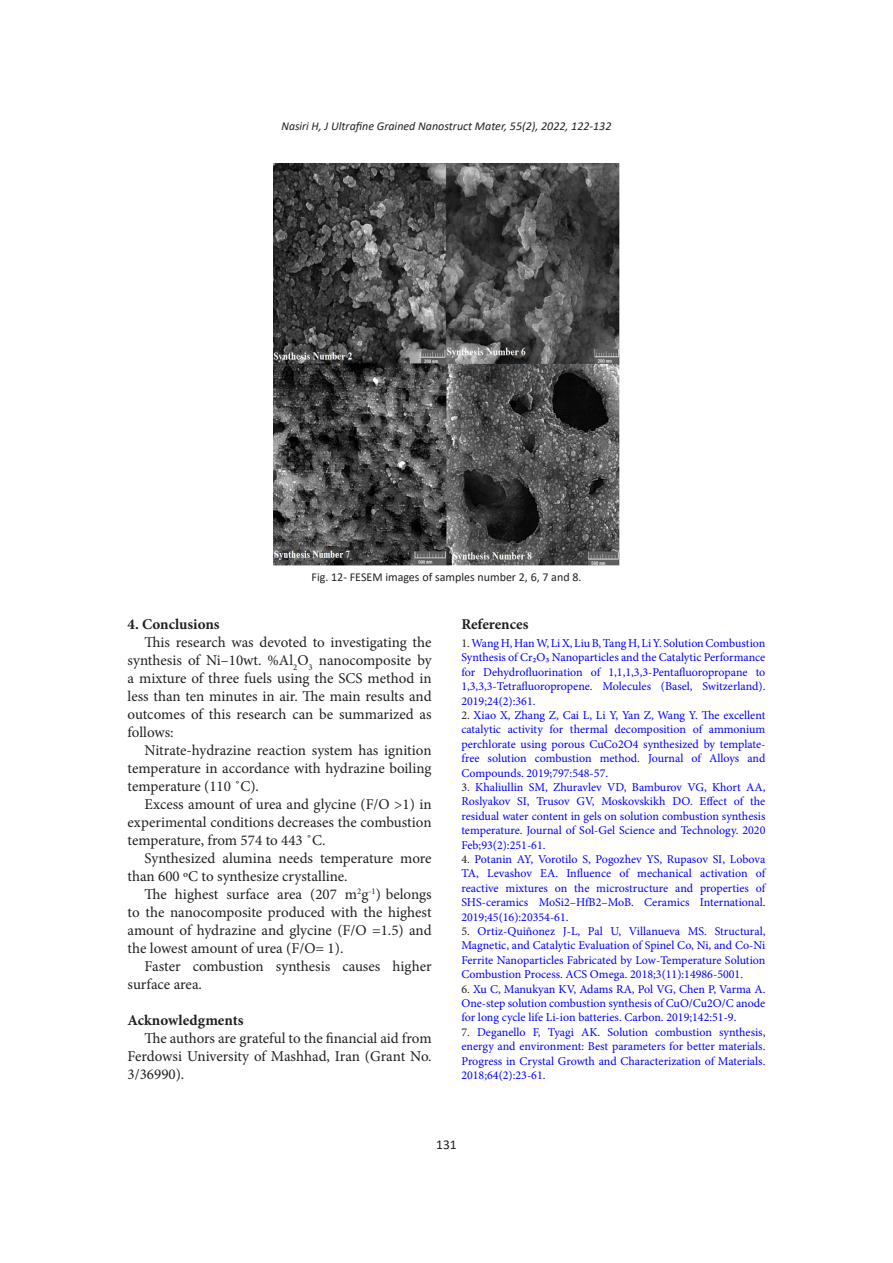
<style>
.page{position:relative;width:893px;height:1263px;background:#fff}
.page>*{position:absolute;margin:0;border:0;box-sizing:border-box;transform-origin:0 0}
.List_Paragraph{font:15px/18px "Minion Pro";color:#231f20;text-align:justify}
.List_Paragraph-2{font:700 15px "Minion Pro";color:#231f20}
.t1{font:13.5px "Calibri";color:#231f20}
.EndNote_Bibliography{font:12px/14.4px "Minion Pro";color:#00f;text-align:justify}
.t2{font:italic 12px "Calibri";color:#231f20}
.t3{font:12px "Calibri";color:#231f20}
.s1{color:#231f20}
</style>
<div class="page">
<img style="left:273px;top:163px;width:347px;height:403px">
<p class="t2" style="left:282px;top:118px;width:331px">Nasiri H, J Ultrafine Grained Nanostruct Mater, 55(2), 2022, 122-132</p>
<p class="t3" style="left:312px;top:569px;width:271px">Fig. 12- FESEM images of samples number 2, 6, 7 and 8.</p>
<p class="List_Paragraph-2" style="left:461px;top:614px;width:69px">References</p>
<p class="EndNote_Bibliography" style="left:461px;top:636px;width:306px"><span class="s1">1.</span> Wang H, Han W, Li X, Liu B, Tang H, Li Y. Solution Combustion Synthesis of Cr₂O₃ Nanoparticles and the Catalytic Performance for Dehydrofluorination of 1,1,1,3,3-Pentafluoropropane to 1,3,3,3-Tetrafluoropropene. Molecules (Basel, Switzerland).<br>2019;24(2):361.</p>
<p class="EndNote_Bibliography" style="left:461px;top:708px;width:306px"><span class="s1">2.</span> Xiao X, Zhang Z, Cai L, Li Y, Yan Z, Wang Y. The excellent catalytic activity for thermal decomposition of ammonium perchlorate using porous CuCo2O4 synthesized by template&shy;free solution combustion method. Journal of Alloys and Compounds. 2019;797:548-57.</p>
<p class="EndNote_Bibliography" style="left:461px;top:780px;width:306px"><span class="s1">3.</span> Khaliullin SM, Zhuravlev VD, Bamburov VG, Khort AA, Roslyakov SI, Trusov GV, Moskovskikh DO. Effect of the residual water content in gels on solution combustion synthesis temperature. Journal of Sol-Gel Science and Technology. 2020<br>Feb;93(2):251-61.</p>
<p class="EndNote_Bibliography" style="left:461px;top:852px;width:306px"><span class="s1">4.</span> Potanin AY, Vorotilo S, Pogozhev YS, Rupasov SI, Lobova TA, Levashov EA. Influence of mechanical activation of reactive mixtures on the microstructure and properties of SHS-ceramics MoSi2–HfB2–MoB. Ceramics International.<br>2019;45(16):20354-61.</p>
<p class="EndNote_Bibliography" style="left:461px;top:924px;width:306px"><span class="s1">5.</span> Ortiz-Quiñonez J-L, Pal U, Villanueva MS. Structural, Magnetic, and Catalytic Evaluation of Spinel Co, Ni, and Co-Ni Ferrite Nanoparticles Fabricated by Low-Temperature Solution Combustion Process. ACS Omega. 2018;3(11):14986-5001.</p>
<p class="EndNote_Bibliography" style="left:461px;top:982px;width:306px"><span class="s1">6.</span> Xu C, Manukyan KV, Adams RA, Pol VG, Chen P, Varma A.<br>One-step solution combustion synthesis of CuO/Cu2O/C anode for long cycle life Li-ion batteries. Carbon. 2019;142:51-9.</p>
<p class="EndNote_Bibliography" style="left:461px;top:1025px;width:306px"><span class="s1">7.</span> Deganello F, Tyagi AK. Solution combustion synthesis, energy and environment: Best parameters for better materials.<br>Progress in Crystal Growth and Characterization of Materials.<br>2018;64(2):23-61.</p>
<p class="List_Paragraph-2" style="left:128px;top:614px;width:94px">4. Conclusions</p>
<p class="List_Paragraph" style="left:128px;top:633px;width:306px;text-indent:17px">This research was devoted to investigating the synthesis of Ni–10wt. %Al<sub>2</sub>O<sub>3</sub> nanocomposite by a mixture of three fuels using the SCS method in less than ten minutes in air. The main results and outcomes of this research can be summarized as follows:</p>
<p class="List_Paragraph" style="left:128px;top:741px;width:306px;text-indent:17px">Nitrate-hydrazine reaction system has ignition temperature in accordance with hydrazine boiling temperature (110 ˚C).</p>
<p class="List_Paragraph" style="left:128px;top:795px;width:306px;text-indent:17px">Excess amount of urea and glycine (F/O &gt;1) in experimental conditions decreases the combustion temperature, from 574 to 443 ˚C.</p>
<p class="List_Paragraph" style="left:128px;top:849px;width:306px;text-indent:17px">Synthesized alumina needs temperature more than 600 ºC to synthesize crystalline.</p>
<p class="List_Paragraph" style="left:128px;top:885px;width:306px;text-indent:17px">The highest surface area (207 m<sup>2</sup>g<sup>-1</sup>) belongs to the nanocomposite produced with the highest amount of hydrazine and glycine (F/O =1.5) and the lowest amount of urea (F/O= 1).</p>
<p class="List_Paragraph" style="left:128px;top:957px;width:306px;text-indent:17px">Faster combustion synthesis causes higher surface area.</p>
<p class="List_Paragraph-2" style="left:128px;top:1010px;width:118px">Acknowledgments</p>
<p class="List_Paragraph" style="left:128px;top:1029px;width:306px;text-indent:17px">The authors are grateful to the financial aid from Ferdowsi University of Mashhad, Iran (Grant No.<br>3/36990).</p>
<p class="t1" style="left:436px;top:1135px;width:22px">131</p>
</div>
